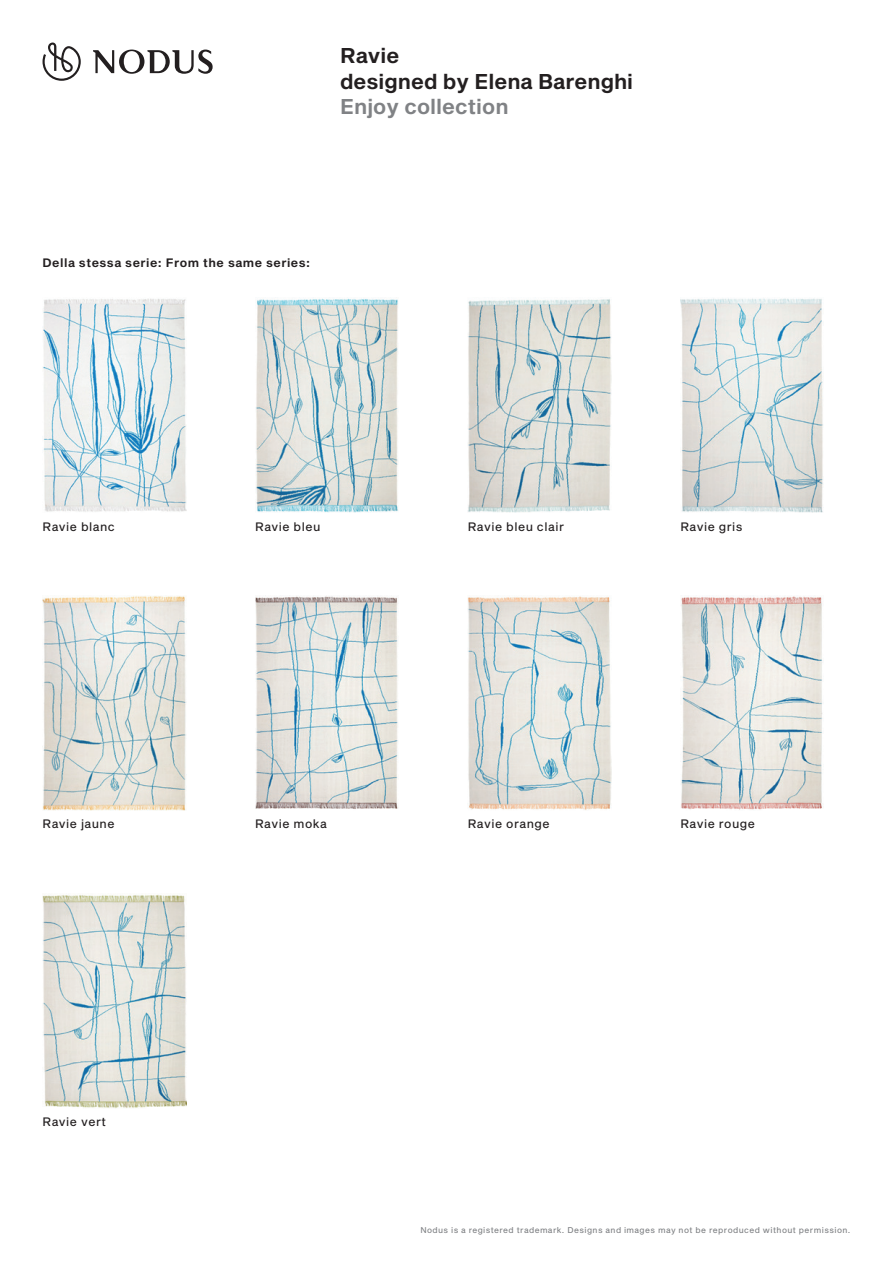
<style>
.page{position:relative;width:893px;height:1263px;background:#fff}
.page>*{position:absolute;margin:0;border:0;box-sizing:border-box;transform-origin:0 0}
.t1{font:21px/25.5px "Sequel Sans Semi Bold Body";color:#231f20}
.t2{font:21px "Sequel Sans Semi Bold Body";color:#808285}
.t3{font:12px "Sequel Sans Roman Body";letter-spacing:.04em;color:#231f20}
.t4{font:12px "Sequel Sans Semi Bold Body";letter-spacing:.04em;color:#231f20}
.t5{font:8.25px "Sequel Sans Roman Body";letter-spacing:.05em;color:#808285}
</style>
<div class="page">
<svg style="left:43px;top:43px;width:38px;height:38px"></svg>
<svg style="left:93px;top:50px;width:120px;height:24px"></svg>
<img style="left:255px;top:298px;width:143px;height:215px">
<img style="left:43px;top:895px;width:143px;height:213px">
<img style="left:43px;top:595px;width:143px;height:216px">
<img style="left:43px;top:298px;width:143px;height:214px">
<img style="left:468px;top:299px;width:143px;height:214px">
<img style="left:680px;top:298px;width:143px;height:215px">
<img style="left:681px;top:596px;width:142px;height:214px">
<img style="left:468px;top:596px;width:143px;height:214px">
<img style="left:255px;top:595px;width:143px;height:214px">
<h1 class="t1" style="left:340px;top:44px;width:294px">Ravie<br>designed by Elena Barenghi</h1>
<h1 class="t2" style="left:340px;top:92px;width:170px">Enjoy collection</h1>
<p class="t4" style="left:43px;top:254px;width:269px">Della stessa serie: From the same series:</p>
<p class="t3" style="left:43px;top:518px;width:74px">Ravie blanc</p>
<p class="t3" style="left:468px;top:518px;width:98px">Ravie bleu clair</p>
<p class="t3" style="left:680px;top:518px;width:64px">Ravie gris</p>
<p class="t3" style="left:255px;top:518px;width:67px">Ravie bleu</p>
<p class="t3" style="left:43px;top:815px;width:74px">Ravie jaune</p>
<p class="t3" style="left:43px;top:1113px;width:65px">Ravie vert</p>
<p class="t3" style="left:255px;top:815px;width:73px">Ravie moka</p>
<p class="t3" style="left:468px;top:815px;width:83px">Ravie orange</p>
<p class="t3" style="left:680px;top:815px;width:76px">Ravie rouge</p>
<p class="t5" style="left:420px;top:1224px;width:432px">Nodus is a registered trademark. Designs and images may not be reproduced without permission.</p>
</div>
